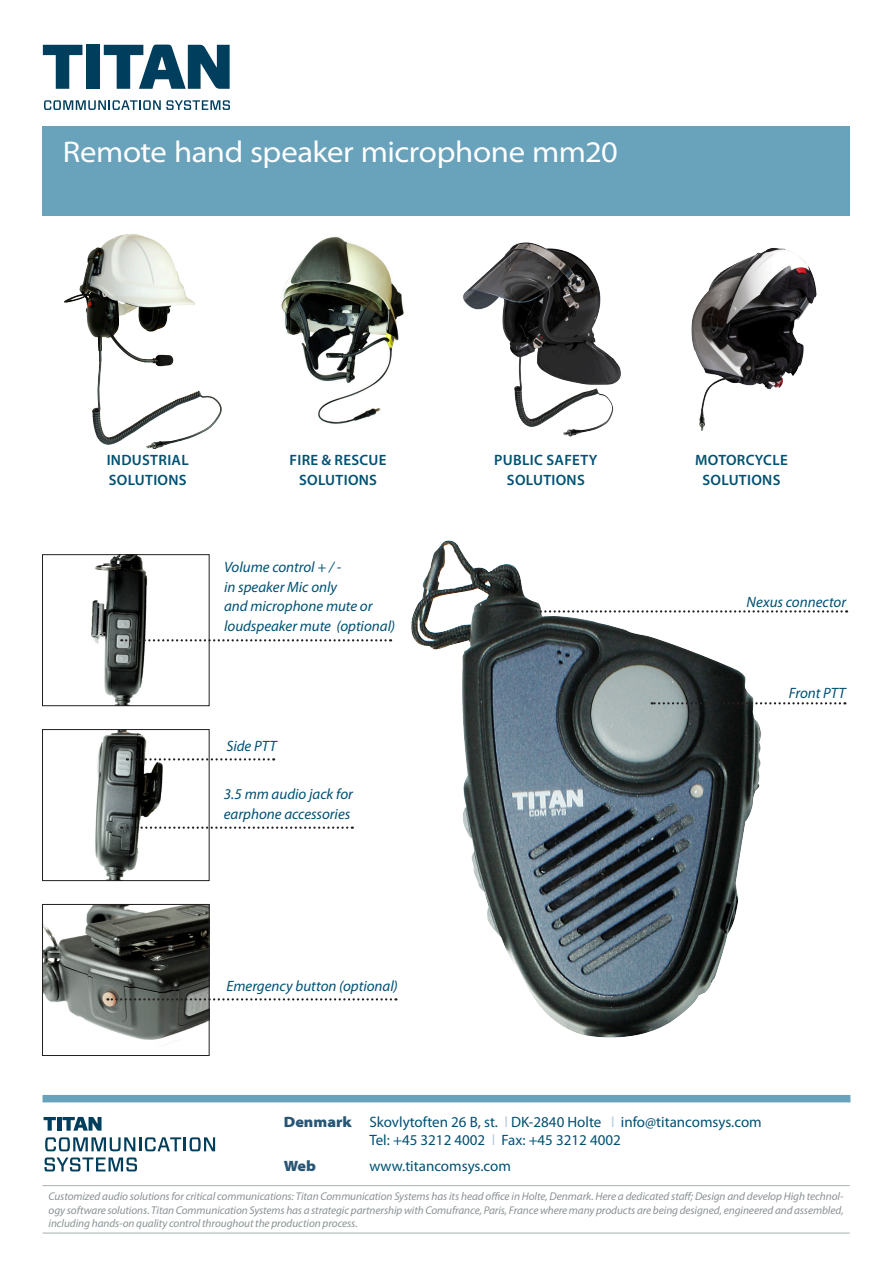
<style>
.page{position:relative;width:893px;height:1263px;background:#fff}
.page>*{position:absolute;margin:0;border:0;box-sizing:border-box;transform-origin:0 0}
.t1{font:semi-expanded 30px "Myriad Pro";letter-spacing:-.015em;color:#fff}
.body{font:italic 15px/19.5px "Myriad Pro";color:#005173}
.t2{font:15px "Myriad Pro";color:#005173}
.Subhead{font:600 15px "Myriad Pro";letter-spacing:.02em;color:#005173}
.t3{font:900 semi-expanded 15px "Myriad Pro";color:#285674}
.body-2{font:italic 11.25px/13.5px "Myriad Pro";letter-spacing:-.005em;color:#8a9295;text-align:justify}
.s1{font-weight:900;font-stretch:semi-expanded;color:#285674}
.s2{color:#bacddc}
</style>
<div class="page">
<img style="left:372px;top:540px;width:440px;height:498px">
<svg style="left:519px;top:610px;width:328px;height:2px"></svg>
<svg style="left:652px;top:702px;width:193px;height:2px"></svg>
<svg style="left:43px;top:45px;width:39px;height:44px"></svg>
<div style="left:86px;top:45px;width:14px;height:44px;background:#003e5e"></div>
<svg style="left:104px;top:45px;width:126px;height:44px"></svg>
<svg style="left:44px;top:100px;width:186px;height:10px"></svg>
<div style="left:43px;top:126px;width:807px;height:90px;background:#69a2bb"></div>
<svg style="left:44px;top:1117px;width:12px;height:13px"></svg>
<hr style="left:57px;top:1117px;width:4px;height:13px;background:#003e5e">
<svg style="left:62px;top:1117px;width:40px;height:13px"></svg>
<svg style="left:45px;top:1137px;width:170px;height:14px"></svg>
<svg style="left:44px;top:1157px;width:93px;height:14px"></svg>
<div style="left:43px;top:1095px;width:807px;height:7px;background:#69a2bb"></div>
<hr style="left:43px;top:1185px;width:807px;height:1px;background:#a8afb2">
<hr style="left:43px;top:1233px;width:807px;height:1px;background:#a8afb2">
<img style="left:44px;top:906px;width:164px;height:138px">
<div style="left:42px;top:904px;width:168px;height:152px;border:1px solid #231f20"></div>
<img style="left:95px;top:731px;width:113px;height:148px">
<div style="left:42px;top:729px;width:168px;height:152px;border:1px solid #231f20"></div>
<img style="left:91px;top:556px;width:115px;height:148px">
<div style="left:42px;top:554px;width:168px;height:152px;border:1px solid #231f20"></div>
<svg style="left:107px;top:998px;width:289px;height:2px"></svg>
<svg style="left:121px;top:826px;width:232px;height:3px"></svg>
<svg style="left:121px;top:639px;width:270px;height:2px"></svg>
<svg style="left:127px;top:758px;width:147px;height:2px"></svg>
<img style="left:281px;top:236px;width:123px;height:188px">
<img style="left:463px;top:242px;width:158px;height:195px">
<img style="left:691px;top:248px;width:126px;height:183px">
<img style="left:64px;top:234px;width:158px;height:215px">
<p class="t1" style="left:63px;top:135px;width:557px">Remote hand speaker microphone mm20</p>
<p class="Subhead" style="left:107px;top:451px;width:84px">INDUSTRIAL</p>
<p class="Subhead" style="left:109px;top:470px;width:79px">SOLUTIONS</p>
<p class="Subhead" style="left:290px;top:451px;width:99px">FIRE &amp; RESCUE</p>
<p class="Subhead" style="left:299px;top:470px;width:79px">SOLUTIONS</p>
<p class="body" style="left:224px;top:557px;width:119px">Volume control + / - in speaker Mic only</p>
<p class="body" style="left:224px;top:596px;width:173px">and microphone mute or loudspeaker mute (optional)</p>
<p class="body" style="left:227px;top:736px;width:52px">Side PTT</p>
<p class="body" style="left:224px;top:784px;width:131px">3.5 mm audio jack for</p>
<p class="body" style="left:224px;top:804px;width:128px">earphone accessories</p>
<p class="body" style="left:227px;top:976px;width:173px">Emergency button (optional)</p>
<p class="Subhead" style="left:494px;top:451px;width:105px">PUBLIC SAFETY</p>
<p class="Subhead" style="left:507px;top:470px;width:79px">SOLUTIONS</p>
<p class="Subhead" style="left:695px;top:451px;width:94px">MOTORCYCLE</p>
<p class="Subhead" style="left:702px;top:470px;width:79px">SOLUTIONS</p>
<p class="body" style="left:746px;top:592px;width:101px">Nexus connector</p>
<p class="body" style="left:789px;top:683px;width:58px">Front PTT</p>
<p class="t2" style="left:284px;top:1113px;width:479px"><span class="s1">Denmark</span> Skovlytoften 26 B, st. <span class="s2">l</span> DK-2840 Holte <span class="s2">l</span> info@titancomsys.com</p>
<p class="t2" style="left:369px;top:1131px;width:253px">Tel: +45 3212 4002 <span class="s2">l</span> Fax: +45 3212 4002</p>
<p class="t3" style="left:284px;top:1158px;width:34px">Web</p>
<p class="t2" style="left:369px;top:1157px;width:143px">www.titancomsys.com</p>
<p class="body-2" style="left:49px;top:1189px;width:797px">Customized audio solutions for critical communications: Titan Communication Systems has its head office in Holte, Denmark. Here a dedicated staff; Design and develop High technol&shy;ogy software solutions. Titan Communication Systems has a strategic partnership with Comufrance, Paris, France where many products are being designed, engineered and assembled, including hands-on quality control throughout the production process.</p>
</div>
